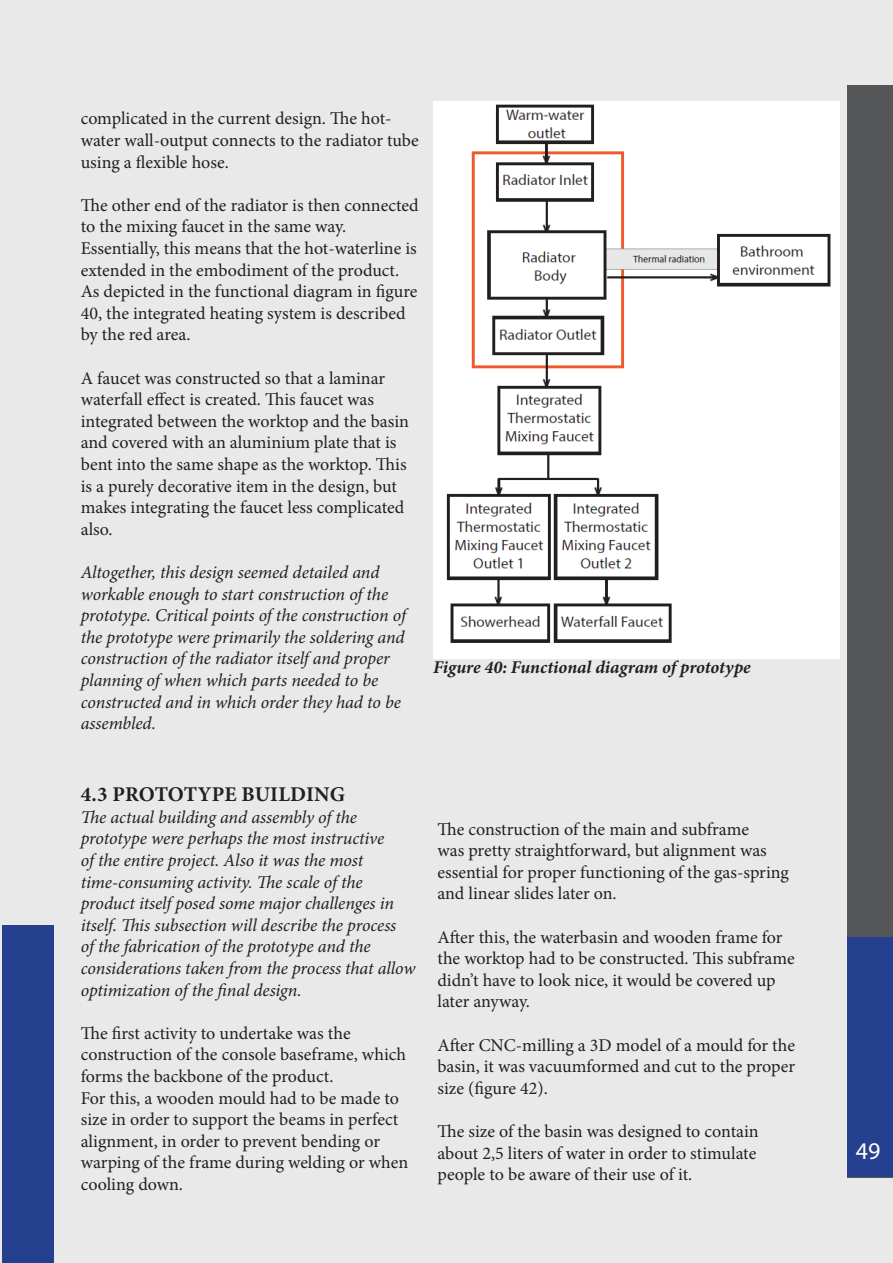
<style>
.page{position:relative;width:893px;height:1263px;background:#e9e9ea}
.page>*{position:absolute;margin:0;border:0;box-sizing:border-box;transform-origin:0 0}
.t1{font:24px "Myriad Pro";color:#fff}
.t2{font:700 21px "Minion Pro";letter-spacing:.01em;color:#231f20}
.t3{font:18px/21.6px "Minion Pro";color:#231f20}
.t4{font:italic 18px/21.6px "Minion Pro";letter-spacing:-.01em;color:#231f20}
.t5{font:italic 700 18px "Minion Pro";letter-spacing:-.005em;color:#231f20}
</style>
<div class="page">
<div style="left:2px;top:926px;width:52px;height:337px;background:#25408e"></div>
<div style="left:847px;top:85px;width:46px;height:1093px;background:#555658"></div>
<div style="left:847px;top:937px;width:46px;height:240px;background:#25408e"></div>
<img style="left:433px;top:101px;width:406px;height:558px">
<p class="t3" style="left:81px;top:109px;width:340px">complicated in the current design. The hot&shy;water wall-output connects to the radiator tube using a flexible hose.</p>
<p class="t3" style="left:81px;top:196px;width:339px">The other end of the radiator is then connected to the mixing faucet in the same way.<br>Essentially, this means that the hot-waterline is extended in the embodiment of the product.<br>As depicted in the functional diagram in figure 40, the integrated heating system is described by the red area.</p>
<p class="t3" style="left:81px;top:369px;width:330px">A faucet was constructed so that a laminar waterfall effect is created. This faucet was integrated between the worktop and the basin and covered with an aluminium plate that is bent into the same shape as the worktop. This is a purely decorative item in the design, but makes integrating the faucet less complicated also.</p>
<p class="t4" style="left:81px;top:563px;width:327px">Altogether, this design seemed detailed and workable enough to start construction of the prototype. Critical points of the construction of the prototype were primarily the soldering and construction of the radiator itself and proper planning of when which parts needed to be constructed and in which order they had to be assembled.</p>
<p class="t5" style="left:433px;top:660px;width:319px">Figure 40: Functional diagram of prototype</p>
<p class="t2" style="left:81px;top:786px;width:266px">4.3 PROTOTYPE BUILDING</p>
<p class="t4" style="left:81px;top:808px;width:336px">The actual building and assembly of the prototype were perhaps the most instructive<br>of the entire project. Also it was the most time-consuming activity. The scale of the product itself posed some major challenges in itself. This subsection will describe the process<br>of the fabrication of the prototype and the considerations taken from the process that allow optimization of the final design.</p>
<p class="t3" style="left:81px;top:1024px;width:329px">The first activity to undertake was the construction of the console baseframe, which forms the backbone of the product.<br>For this, a wooden mould had to be made to size in order to support the beams in perfect alignment, in order to prevent bending or warping of the frame during welding or when cooling down.</p>
<p class="t3" style="left:437px;top:820px;width:353px">The construction of the main and subframe<br>was pretty straightforward, but alignment was essential for proper functioning of the gas-spring and linear slides later on.</p>
<p class="t3" style="left:437px;top:928px;width:359px">After this, the waterbasin and wooden frame for the worktop had to be constructed. This subframe didn’t have to look nice, it would be covered up later anyway.</p>
<p class="t3" style="left:437px;top:1036px;width:359px;text-align:justify">After CNC-milling a 3D model of a mould for the basin, it was vacuumformed and cut to the proper size (figure 42).</p>
<p class="t3" style="left:437px;top:1122px;width:323px">The size of the basin was designed to contain about 2,5 liters of water in order to stimulate people to be aware of their use of it.</p>
<h1 class="t1" style="left:856px;top:1142px;width:26px">49</h1>
</div>
